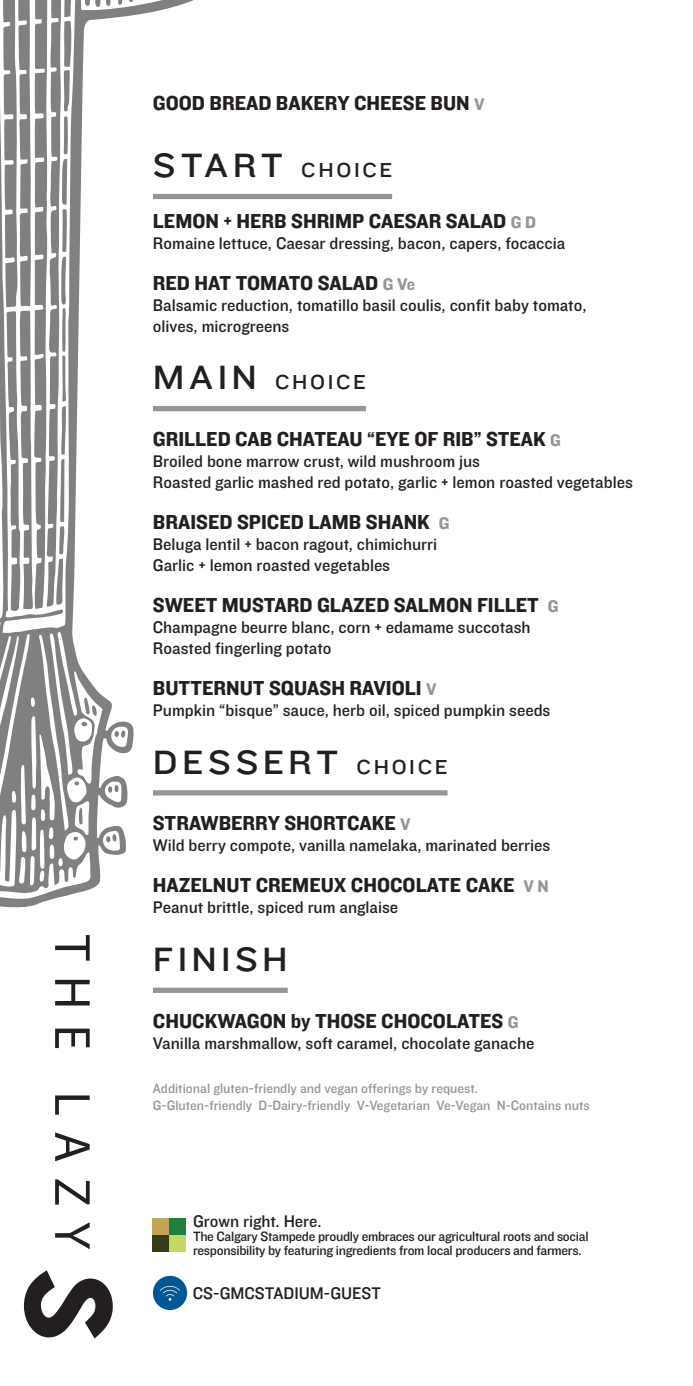
<style>
.page{position:relative;width:693px;height:1386px;background:#fff}
.page>*{position:absolute;margin:0;border:0;box-sizing:border-box;transform-origin:0 0}
.t1{font:35px "Knockout 32 Junior Cruisewt";letter-spacing:.125em;color:#231f20}
.t2{font:21px "Knockout 51 Middleweight";color:#231f20}
.t3{font:21px "Knockout 32 Junior Cruisewt";letter-spacing:.13em;color:#231f20}
.t4{font:17.5px/21px "Knockout 31 Junior Middlewt";color:#231f20}
.t5{font:14px/14px "Knockout 31 Junior Middlewt";letter-spacing:-.02em;color:#231f20}
.t6{font:14px "Knockout 31 Junior Middlewt";color:#939598}
.s1{font-size:17.5px;color:#939598}
.s2{font-size:35px}
.s3{font-size:21px}
</style>
<div class="page">
<svg style="left:0;top:0;width:363px;height:908px"></svg>
<svg style="left:55px;top:935px;width:35px;height:26px"></svg>
<svg style="left:55px;top:980px;width:35px;height:26px"></svg>
<svg style="left:55px;top:1029px;width:35px;height:19px"></svg>
<svg style="left:55px;top:1095px;width:35px;height:20px"></svg>
<svg style="left:55px;top:1132px;width:35px;height:29px"></svg>
<svg style="left:55px;top:1179px;width:35px;height:26px"></svg>
<svg style="left:55px;top:1222px;width:35px;height:27px"></svg>
<svg style="left:24px;top:1270px;width:89px;height:69px"></svg>
<div style="left:153px;top:194px;width:239px;height:5px;background:#939598"></div>
<div style="left:153px;top:406px;width:213px;height:5px;background:#939598"></div>
<div style="left:153px;top:790px;width:294px;height:6px;background:#939598"></div>
<div style="left:153px;top:988px;width:135px;height:5px;background:#939598"></div>
<div style="left:153px;top:1219px;width:16px;height:16px;background:#c2a457"></div>
<div style="left:169px;top:1219px;width:16px;height:16px;background:#20813e"></div>
<div style="left:153px;top:1235px;width:16px;height:16px;background:#363b18"></div>
<div style="left:169px;top:1235px;width:16px;height:16px;background:#c5d765"></div>
<div style="left:153px;top:1276px;width:34px;height:34px;background:#005794;border-radius:50%"></div>
<svg style="left:160px;top:1286px;width:20px;height:15px"></svg>
<p class="t2" style="left:153px;top:89px;width:333px">GOOD BREAD BAKERY CHEESE BUN <span class="s1">V</span></p>
<p class="t3" style="left:153px;top:156px;width:241px"><span class="s2">START</span> CHOICE</p>
<p class="t2" style="left:153px;top:206px;width:385px">LEMON + HERB SHRIMP CAESAR SALAD <span class="s1">G D</span></p>
<p class="t4" style="left:153px;top:231px;width:414px">Romaine lettuce, Caesar dressing, bacon, capers, focaccia</p>
<p class="t2" style="left:153px;top:268px;width:264px">RED HAT TOMATO SALAD <span class="s1">G Ve</span></p>
<p class="t4" style="left:153px;top:293px;width:435px">Balsamic reduction, tomatillo basil coulis, confit baby tomato, olives, microgreens</p>
<p class="t3" style="left:153px;top:368px;width:215px"><span class="s2">MAIN</span> CHOICE</p>
<p class="t2" style="left:153px;top:425px;width:410px">GRILLED CAB CHATEAU “EYE OF RIB” STEAK <span class="s1">G</span></p>
<p class="t4" style="left:153px;top:450px;width:481px">Broiled bone marrow crust, wild mushroom jus<br>Roasted garlic mashed red potato, garlic + lemon roasted vegetables</p>
<p class="t2" style="left:153px;top:508px;width:298px">BRAISED SPICED LAMB SHANK <span class="s1">G</span></p>
<p class="t4" style="left:153px;top:533px;width:286px">Beluga lentil + bacon ragout, chimichurri<br>Garlic + lemon roasted vegetables</p>
<p class="t2" style="left:153px;top:591px;width:407px">SWEET MUSTARD GLAZED SALMON FILLET <span class="s1">G</span></p>
<p class="t4" style="left:153px;top:616px;width:379px">Champagne beurre blanc, corn + edamame succotash<br>Roasted fingerling potato</p>
<p class="t2" style="left:153px;top:674px;width:285px">BUTTERNUT SQUASH RAVIOLI <span class="s1">V</span></p>
<p class="t4" style="left:153px;top:699px;width:399px">Pumpkin “bisque” sauce, herb oil, spiced pumpkin seeds</p>
<h1 class="t1" style="left:153px;top:737px;width:296px">DESSERT <span class="s3">CHOICE</span></h1>
<p class="t2" style="left:153px;top:809px;width:259px">STRAWBERRY SHORTCAKE <span class="s1">V</span></p>
<p class="t4" style="left:153px;top:834px;width:399px">Wild berry compote, vanilla namelaka, marinated berries</p>
<p class="t2" style="left:153px;top:871px;width:397px">HAZELNUT CREMEUX CHOCOLATE CAKE <span class="s1">V N</span></p>
<p class="t4" style="left:153px;top:896px;width:247px">Peanut brittle, spiced rum anglaise</p>
<h1 class="t1" style="left:153px;top:935px;width:136px">FINISH</h1>
<p class="t2" style="left:153px;top:1007px;width:367px">CHUCKWAGON by THOSE CHOCOLATES <span class="s1">G</span></p>
<p class="t4" style="left:153px;top:1032px;width:383px">Vanilla marshmallow, soft caramel, chocolate ganache</p>
<p class="t6" style="left:153px;top:1079px;width:326px">Additional gluten-friendly and vegan offerings by request.</p>
<p class="t6" style="left:153px;top:1096px;width:438px">G-Gluten-friendly D-Dairy-friendly V-Vegetarian Ve-Vegan N-Contains nuts</p>
<p class="t4" style="left:193px;top:1210px;width:130px">Grown right. Here.</p>
<p class="t5" style="left:193px;top:1229px;width:397px">The Calgary Stampede proudly embraces our agricultural roots and social responsibility by featuring ingredients from local producers and farmers.</p>
<p class="t4" style="left:193px;top:1282px;width:190px">CS-GMCSTADIUM-GUEST</p>
</div>
